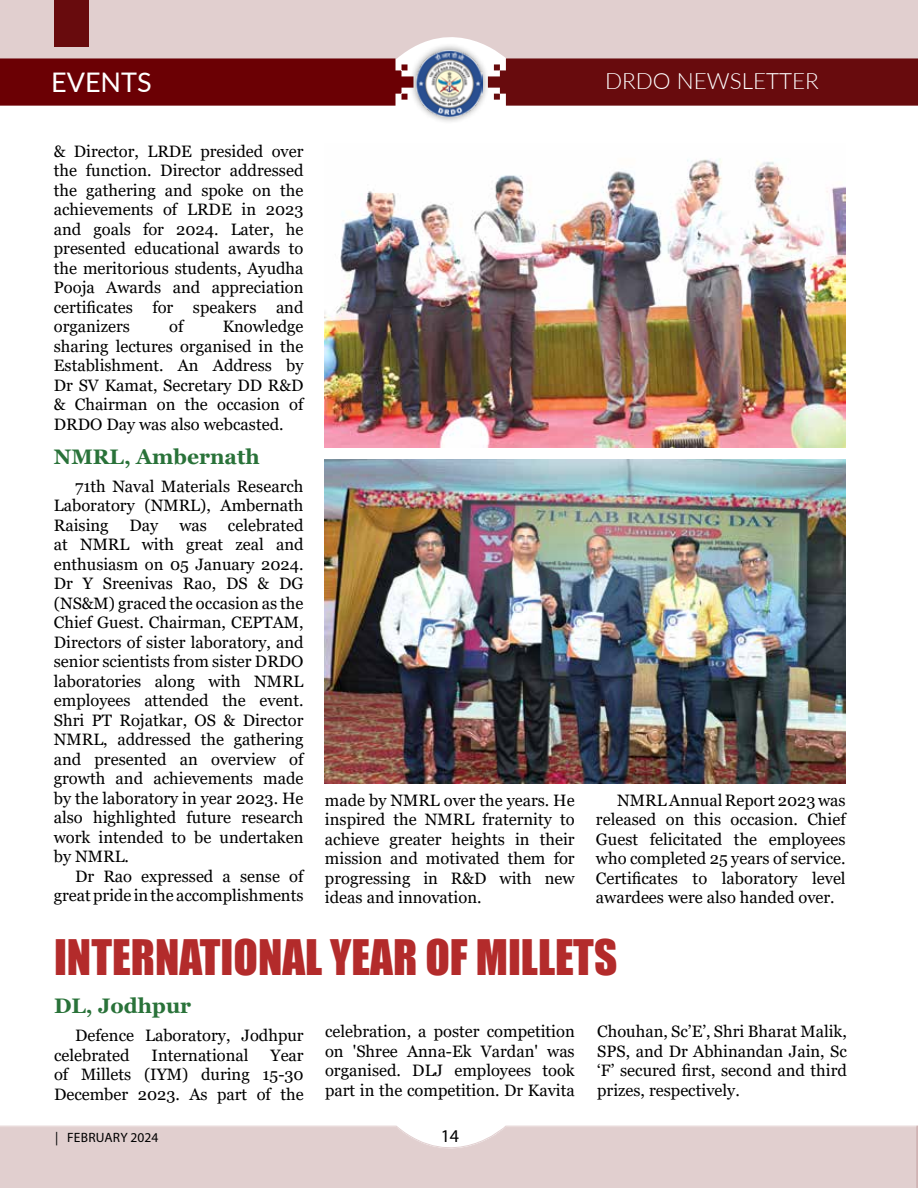
<style>
.page{position:relative;width:918px;height:1188px;background:#fff}
.page>*{position:absolute;margin:0;border:0;box-sizing:border-box;transform-origin:0 0}
.t1{font:45px "Impact";color:#b32b2b}
.t2{font:27px "Lato";color:#fff}
.t3{font:300 22.5px "Lato";color:#fff}
.t4{font:700 21px "Georgia";color:#297239}
.t5{font:18px "Myriad Pro";color:#000}
.t6{font:16.5px/19.5px "Georgia";color:#000;text-align:justify}
.t7{font:13.5px "Myriad Pro";letter-spacing:.015em;color:#000}
</style>
<div class="page">
<div style="left:0;top:59px;width:409px;height:47px;background:#6b0004"></div>
<div style="left:491px;top:59px;width:427px;height:47px;background:#680b0d"></div>
<div style="left:0;top:0;width:918px;height:59px;background:#e1cfcf"></div>
<svg style="left:0;top:1125px;width:916px;height:2px"></svg>
<div style="left:0;top:1127px;width:916px;height:61px;background:#e1cfcf"></div>
<svg style="left:916px;top:1125px;width:2px;height:63px"></svg>
<div style="left:409px;top:43px;width:82px;height:82px;background:#000;opacity:.5"></div>
<img style="left:417px;top:51px;width:66px;height:66px">
<div style="left:55px;top:0;width:34px;height:46px;background:#680b0d"></div>
<img style="left:325px;top:158px;width:521px;height:289px">
<img style="left:324px;top:459px;width:522px;height:324px">
<h2 class="t2" style="left:51px;top:63px;width:102px">EVENTS</h2>
<h3 class="t3" style="left:605px;top:65px;width:215px">DRDO NEWSLETTER</h3>
<p class="t6" style="left:54px;top:142px;width:251px">&amp; Director, LRDE presided over the function. Director addressed the gathering and spoke on the achievements of LRDE in 2023 and goals for 2024. Later, he presented educational awards to the meritorious students, Ayudha Pooja Awards and appreciation certificates for speakers and organizers</p>
<p class="t6" style="left:54px;top:317px;width:251px;text-indent:169px">Knowledge sharing lectures organised in the Establishment. An Address by Dr SV Kamat, Secretary DD R&amp;D &amp; Chairman on the occasion of DRDO Day was also webcasted.</p>
<p class="t4" style="left:54px;top:443px;width:207px">NMRL, Ambernath</p>
<p class="t6" style="left:54px;top:476px;width:251px;text-indent:21px">71th Naval Materials Research Laboratory (NMRL), Ambernath Raising</p>
<p class="t6" style="left:169px;top:317px;width:16px">of</p>
<p class="t6" style="left:54px;top:515px;width:251px;text-indent:174px">celebrated at NMRL with great zeal and enthusiasm on 05 January 2024.<br>Dr Y Sreenivas Rao, DS &amp; DG (NS&amp;M) graced the occasion as the Chief Guest. Chairman, CEPTAM, Directors of sister laboratory, and senior scientists from sister DRDO laboratories along with NMRL employees attended the event.<br>Shri PT Rojatkar, OS &amp; Director NMRL, addressed the gathering and presented an overview of growth and achievements made by the laboratory in year 2023. He also highlighted future research work intended to be undertaken by NMRL.</p>
<p class="t6" style="left:54px;top:867px;width:251px;text-align:right">Dr Rao expressed a sense of great pride in the accomplishments</p>
<p class="t6" style="left:130px;top:515px;width:30px">Day</p>
<p class="t6" style="left:179px;top:515px;width:29px">was</p>
<p class="t6" style="left:325px;top:791px;width:251px">made by NMRL over the years. He inspired the NMRL fraternity to achieve greater heights in their mission and motivated them for progressing in R&amp;D with new ideas and innovation.</p>
<p class="t6" style="left:596px;top:791px;width:251px;text-indent:21px">NMRL Annual Report 2023 was released on this occasion. Chief Guest felicitated the employees who completed 25 years of service.<br>Certificates to laboratory level awardees were also handed over.</p>
<h1 class="t1" style="left:54px;top:922px;width:565px">INTERNATIONAL YEAR OF MILLETS</h1>
<p class="t4" style="left:54px;top:992px;width:139px">DL, Jodhpur</p>
<p class="t6" style="left:54px;top:1026px;width:251px;text-indent:21px">Defence Laboratory, Jodhpur celebrated</p>
<p class="t6" style="left:325px;top:1022px;width:251px">celebration, a poster competition on 'Shree Anna-Ek Vardan' was organised. DLJ employees took part in the competition. Dr Kavita</p>
<p class="t6" style="left:597px;top:1022px;width:251px">Chouhan, Sc’E’, Shri Bharat Malik, SPS, and Dr Abhinandan Jain, Sc ‘F’ secured first, second and third prizes, respectively.</p>
<p class="t6" style="left:152px;top:1045px;width:98px">International</p>
<p class="t6" style="left:54px;top:1045px;width:251px;text-indent:217px">Year of Millets (IYM) during 15-30<br>December 2023. As part of the</p>
<p class="t7" style="left:55px;top:1129px;width:105px">| FEBRUARY 2024</p>
<p class="t5" style="left:441px;top:1125px;width:20px">14</p>
</div>
